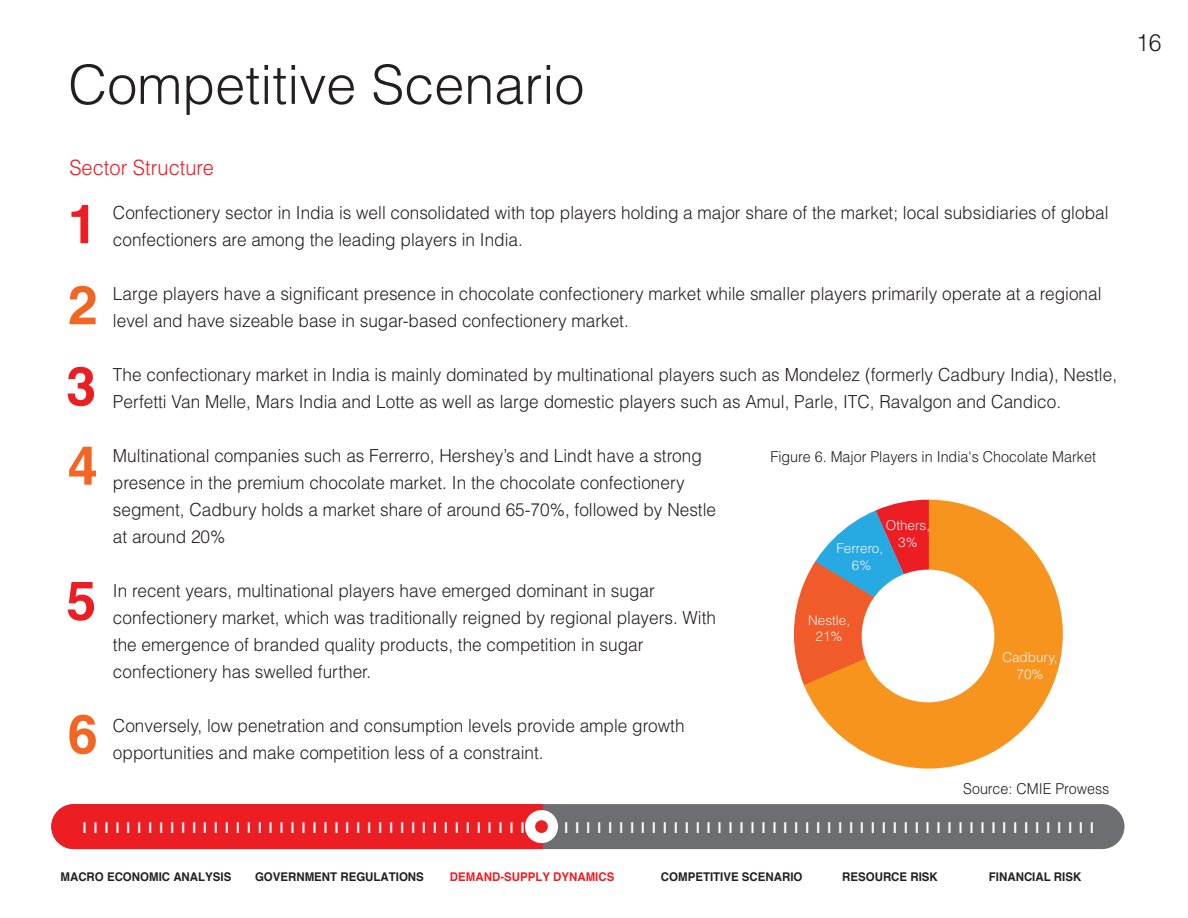
<style>
.page{position:relative;width:1188px;height:918px;background:#fff}
.page>*{position:absolute;margin:0;border:0;box-sizing:border-box;transform-origin:0 0}
.t1{font:300 54px "Helvetica";color:#231f20}
.t2{font:700 54px "Helvetica";color:#ed1d24}
.t3{font:700 54px "Helvetica";color:#f26522}
.t4{font:300 24px "Helvetica";color:#231f20;scale:.96 1}
.t5{font:300 21px "Helvetica";color:#ed1d24;scale:.96 1}
.t6{font:300 18px/27px "Helvetica";color:#231f20;scale:.96 1}
.t7{font:700 15px "Helvetica";color:#fff}
.t8{font:300 15px "Helvetica";color:#231f20;scale:.96 1}
.t9{font:300 13.5px/16.5px "Helvetica";color:#f1f1f2;text-align:center}
.t10{font:700 12px "Helvetica";color:#231f20;scale:.96 1}
.t11{font:700 12px "Helvetica";color:#ed1d24;scale:.96 1}
</style>
<div class="page">
<div style="left:51px;top:804px;width:1073px;height:45px;background:#6d6e71;border-radius:22px"></div>
<div style="left:51px;top:804px;width:492px;height:45px;background:#ed1d24"></div>
<div style="left:525px;top:810px;width:33px;height:33px;background:#fff;border-radius:50%"></div>
<div style="left:535px;top:820px;width:13px;height:13px;background:#ed1d24;border-radius:50%"></div>
<svg style="left:821px;top:500px;width:242px;height:269px;fill:#f7941e"></svg>
<svg style="left:794px;top:500px;width:135px;height:215px"></svg>
<div style="left:862px;top:570px;width:132px;height:132px;background:#fff;border-radius:50%"></div>
<h1 class="t1" style="left:68px;top:51px;width:518px">Competitive Scenario</h1>
<p class="t5" style="left:69px;top:154px;width:152px">Sector Structure</p>
<p class="t6" style="left:113px;top:198px;width:1039px">Confectionery sector in India is well consolidated with top players holding a major share of the market; local subsidiaries of global confectioners are among the leading players in India.</p>
<p class="t6" style="left:113px;top:279px;width:1031px">Large players have a significant presence in chocolate confectionery market while smaller players primarily operate at a regional level and have sizeable base in sugar-based confectionery market.</p>
<p class="t6" style="left:113px;top:360px;width:1048px">The confectionary market in India is mainly dominated by multinational players such as Mondelez (formerly Cadbury India), Nestle,<br>Perfetti Van Melle, Mars India and Lotte as well as large domestic players such as Amul, Parle, ITC, Ravalgon and Candico.</p>
<h1 class="t2" style="left:68px;top:190px;width:32px">1</h1>
<h1 class="t3" style="left:68px;top:271px;width:32px">2</h1>
<h1 class="t2" style="left:66px;top:352px;width:32px">3</h1>
<h1 class="t3" style="left:68px;top:432px;width:32px">4</h1>
<p class="t8" style="left:770px;top:447px;width:341px">Figure 6. Major Players in India's Chocolate Market</p>
<p class="t6" style="left:113px;top:441px;width:630px">Multinational companies such as Ferrerro, Hershey’s and Lindt have a strong presence in the premium chocolate market. In the chocolate confectionery segment, Cadbury holds a market share of around 65-70%, followed by Nestle at around 20%</p>
<p class="t9" style="left:886px;top:517px;width:46px">Others,<br>3%</p>
<p class="t9" style="left:836px;top:540px;width:48px">Ferrero,<br>6%</p>
<h1 class="t2" style="left:66px;top:567px;width:32px">5</h1>
<h1 class="t3" style="left:68px;top:700px;width:32px">6</h1>
<p class="t6" style="left:113px;top:576px;width:630px">In recent years, multinational players have emerged dominant in sugar confectionery market, which was traditionally reigned by regional players. With the emergence of branded quality products, the competition in sugar confectionery has swelled further.</p>
<p class="t6" style="left:113px;top:711px;width:597px">Conversely, low penetration and consumption levels provide ample growth opportunities and make competition less of a constraint.</p>
<p class="t9" style="left:808px;top:611px;width:44px">Nestle,<br>21%</p>
<p class="t9" style="left:1002px;top:649px;width:57px">Cadbury,<br>70%</p>
<p class="t8" style="left:963px;top:779px;width:154px">Source: CMIE Prowess</p>
<p class="t7" style="left:83px;top:818px;width:1013px">|||||||||||||||||||||||||||||||||||||||||||||||||||||||||||||||||||||||||||||||||||||||||||||</p>
<p class="t10" style="left:61px;top:870px;width:179px">MACRO ECONOMIC ANALYSIS</p>
<p class="t10" style="left:255px;top:870px;width:177px">GOVERNMENT REGULATIONS</p>
<p class="t11" style="left:450px;top:870px;width:173px">DEMAND-SUPPLY DYNAMICS</p>
<p class="t10" style="left:661px;top:870px;width:149px">COMPETITIVE SCENARIO</p>
<p class="t10" style="left:842px;top:870px;width:101px">RESOURCE RISK</p>
<p class="t10" style="left:989px;top:870px;width:98px">FINANCIAL RISK</p>
<h2 class="t4" style="left:1136px;top:27px;width:28px">16</h2>
</div>
